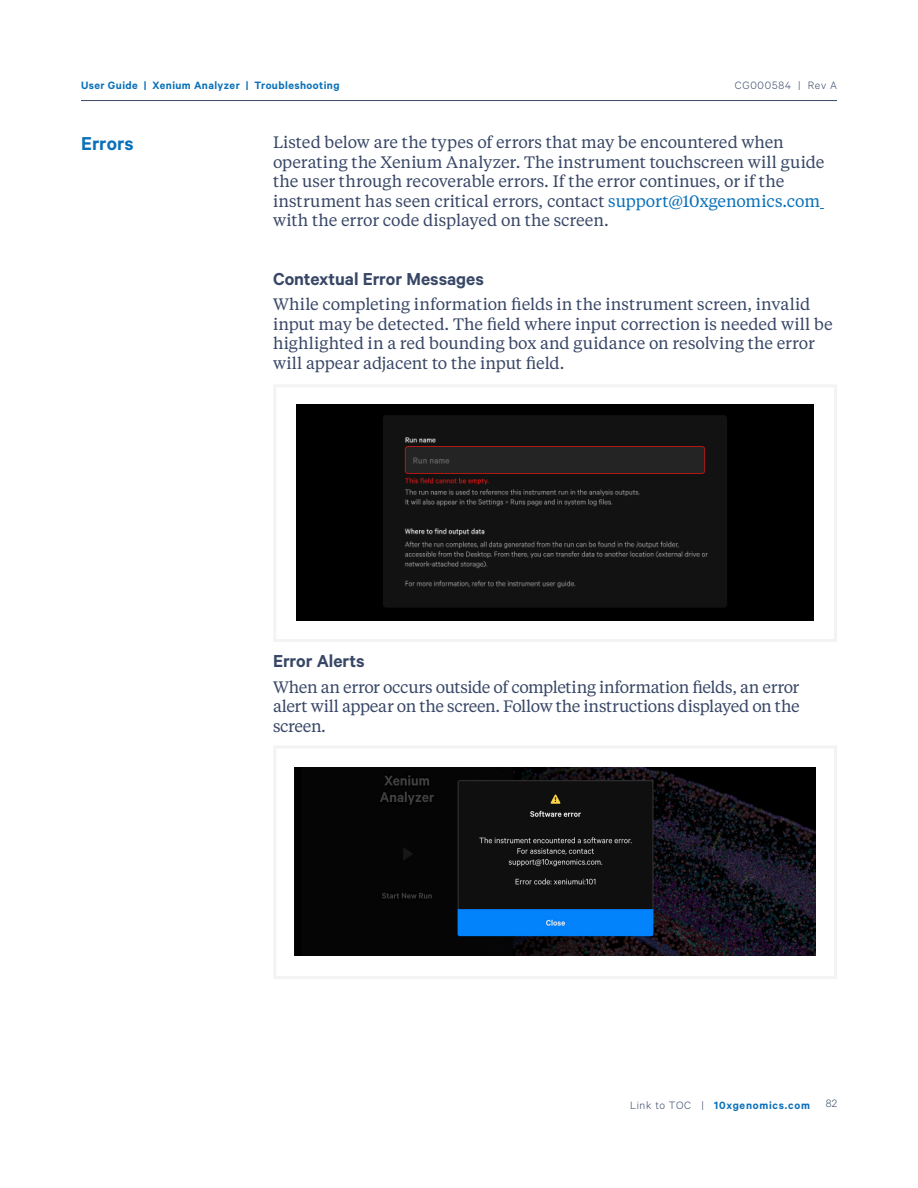
<style>
.page{position:relative;width:918px;height:1188px;background:#fff}
.page>*{position:absolute;margin:0;border:0;box-sizing:border-box;transform-origin:0 0}
.Chapter_-_Left_Col{font:600 21px "Calibre";letter-spacing:.005em;color:#0970b9}
.Subhead_-_Calibre{font:600 19.5px "Calibre";color:#384766}
.Body_Copy{font:16.5px/19.5px "Tiempos Text";letter-spacing:-.005em;color:#384766}
.t1{font:600 12px "Calibre";letter-spacing:.035em;color:#0970b9}
.t2{font:600 12px "Calibre";letter-spacing:.065em;color:#0970b9}
.t3{font:300 12px "Calibre";letter-spacing:.065em;color:#384766}
.s1{color:#0970b9}
.s2{font-weight:300;color:#384766}
</style>
<div class="page">
<hr style="left:81px;top:100px;width:756px;height:1px;background:#384766">
<div style="left:273px;top:384px;width:564px;height:258px;border:3px solid #f2f3f4"></div>
<img style="left:296px;top:404px;width:518px;height:217px">
<div style="left:273px;top:746px;width:564px;height:233px;border:3px solid #f2f3f4"></div>
<img style="left:295px;top:767px;width:521px;height:189px">
<p class="t1" style="left:81px;top:78px;width:260px">User Guide | Xenium Analyzer | Troubleshooting</p>
<p class="t3" style="left:735px;top:78px;width:104px">CG000584 | Rev A</p>
<p class="Chapter_-_Left_Col" style="left:81px;top:131px;width:54px">Errors</p>
<p class="Body_Copy" style="left:273px;top:132px;width:553px">Listed below are the types of errors that may be encountered when operating the Xenium Analyzer. The instrument touchscreen will guide the user through recoverable errors. If the error continues, or if the instrument has seen critical errors, contact <span class="s1">support@10xgenomics.com </span>with the error code displayed on the screen.</p>
<p class="Subhead_-_Calibre" style="left:273px;top:267px;width:212px">Contextual Error Messages</p>
<p class="Body_Copy" style="left:273px;top:294px;width:561px">While completing information fields in the instrument screen, invalid input may be detected. The field where input correction is needed will be highlighted in a red bounding box and guidance on resolving the error will appear adjacent to the input field.</p>
<p class="Subhead_-_Calibre" style="left:273px;top:650px;width:93px">Error Alerts</p>
<p class="Body_Copy" style="left:273px;top:676px;width:528px;text-align:justify">When an error occurs outside of completing information fields, an error alert will appear on the screen. Follow the instructions displayed on the screen.</p>
<p class="t2" style="left:630px;top:1098px;width:181px"><span class="s2">Link to TOC |</span> 10xgenomics.com</p>
<p class="t3" style="left:826px;top:1097px;width:13px">82</p>
</div>
